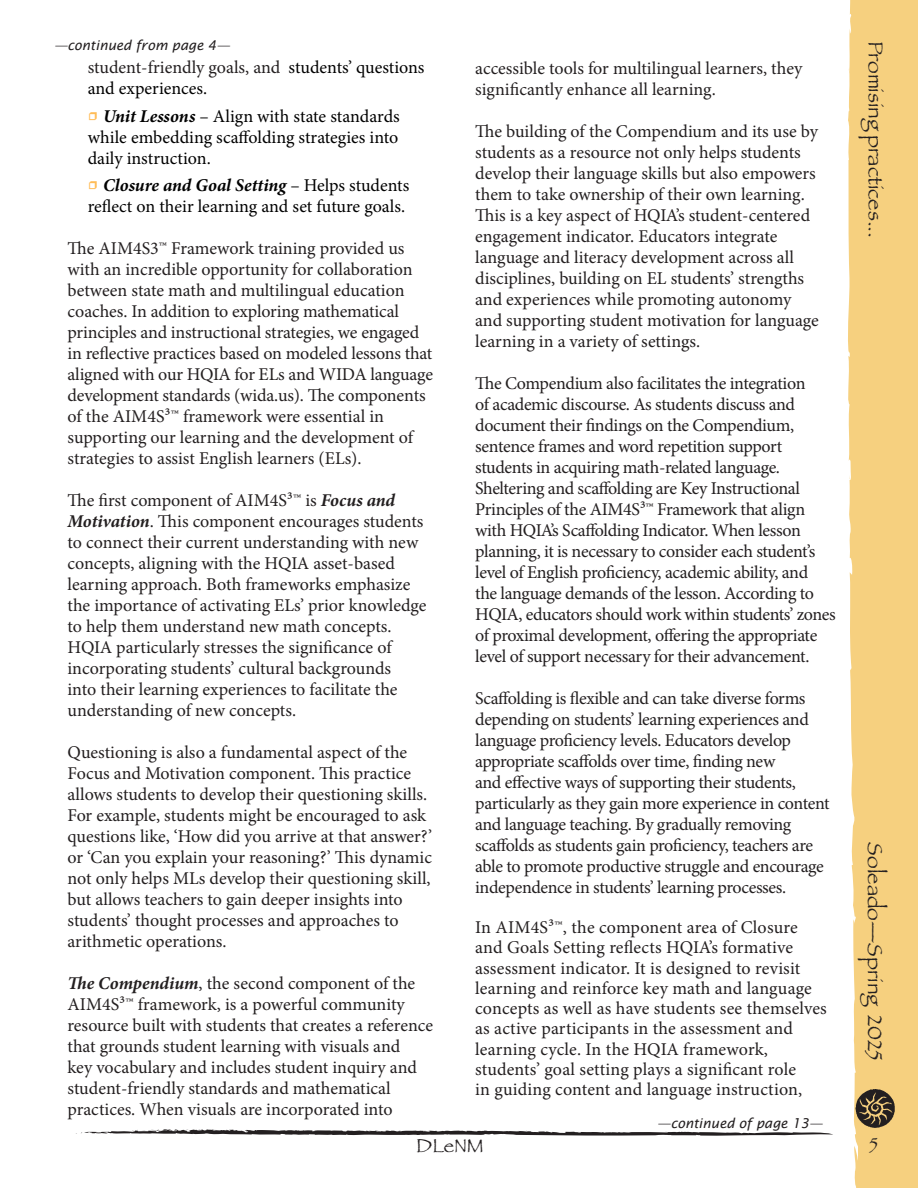
<style>
.page{position:relative;width:918px;height:1188px;background:#fff}
.page>*{position:absolute;margin:0;border:0;box-sizing:border-box;transform-origin:0 0}
.t1{font:21px "Papyrus";color:#231f20}
.t2{font:19.5px "Papyrus";color:#231f20}
.t3{font:18px/21px "Minion Pro";letter-spacing:-.01em;color:#231f20}
.t4{font:18px/20.2px "Minion Pro";letter-spacing:.01em;color:#231f20}
.t5{font:18px/21px "Minion Pro";color:#221e1f}
.t6{font:18px/21px "Minion Pro";color:#000}
.t7{font:18px "Papyrus";color:#231f20}
.t8{font:italic 13.5px "Lucida Sans";color:#231f20}
.s1{color:#231f20}
.s2{font-weight:700;font-style:italic;font-size:22.5px;color:#ffbc57}
.s3{font-weight:700;font-style:italic}
.s4{font-weight:700;font-style:italic;color:#231f20}
</style>
<div class="page">
<svg style="left:848px;top:0;width:70px;height:1188px;background:#f6d58d"></svg>
<svg style="left:864px;top:1061px;width:2px;height:6px"></svg>
<svg style="left:865px;top:1020px;width:2px;height:15px"></svg>
<svg style="left:867px;top:969px;width:3px;height:12px"></svg>
<svg style="left:869px;top:878px;width:2px;height:10px"></svg>
<svg style="left:855px;top:1089px;width:40px;height:39px;background:#746344"></svg>
<svg style="left:76px;top:1129px;width:757px;height:7px"></svg>
<p class="t8" style="left:54px;top:37px;width:177px">—continued from page 4—</p>
<p class="t6" style="left:88px;top:57px;width:338px"><span class="s1">student-friendly goals, and</span> students’ questions and experiences.</p>
<p class="t6" style="left:88px;top:106px;width:314px;text-align:justify"><span class="s2">•</span> <span class="s3">Unit Lessons</span> – Align with state standards while embedding scaffolding strategies into daily instruction.</p>
<p class="t6" style="left:88px;top:175px;width:323px"><span class="s2">•</span> <span class="s3">Closure and Goal Setting</span> – Helps students reflect on their learning and set future goals.</p>
<p class="t3" style="left:68px;top:238px;width:367px">The AIM4S3™ Framework training provided us with an incredible opportunity for collaboration between state math and multilingual education coaches. In addition to exploring mathematical principles and instructional strategies, we engaged in reflective practices based on modeled lessons that aligned with our HQIA for ELs and WIDA language development standards (wida.us). The components of the AIM4S³™ framework were essential in supporting our learning and the development of strategies to assist English learners (ELs).</p>
<p class="t3" style="left:68px;top:490px;width:361px">The first component of AIM4S³™ is <span class="s3">Focus and Motivation</span>. This component encourages students to connect their current understanding with new concepts, aligning with the HQIA asset-based learning approach. Both frameworks emphasize the importance of activating ELs’ prior knowledge to help them understand new math concepts.<br>HQIA particularly stresses the significance of incorporating students’ cultural backgrounds<br>into their learning experiences to facilitate the understanding of new concepts.</p>
<p class="t3" style="left:68px;top:742px;width:366px">Questioning is also a fundamental aspect of the Focus and Motivation component. This practice allows students to develop their questioning skills.<br>For example, students might be encouraged to ask questions like, ‘How did you arrive at that answer?’ or ‘Can you explain your reasoning?’ This dynamic not only helps MLs develop their questioning skill, but allows teachers to gain deeper insights into students’ thought processes and approaches to arithmetic operations.</p>
<p class="t5" style="left:68px;top:973px;width:367px"><span class="s4">The Compendium</span><span class="s1">, the second component of the AIM4S³™ framework, is a powerful</span> community resource built with students that creates a reference that grounds student learning with visuals and<br>key vocabulary and includes student inquiry and student-friendly standards and mathematical practices. <span class="s1">When visuals are incorporated into</span></p>
<p class="t3" style="left:475px;top:57px;width:329px">accessible tools for multilingual learners, they significantly enhance all learning.</p>
<p class="t3" style="left:475px;top:120px;width:345px">The building of the Compendium and its use by students as a resource not only helps students develop their language skills but also empowers them to take ownership of their own learning.<br>This is a key aspect of HQIA’s student-centered engagement indicator. Educators integrate language and literacy development across all disciplines, building on EL students’ strengths and experiences while promoting autonomy and supporting student motivation for language learning in a variety of settings.</p>
<p class="t3" style="left:475px;top:372px;width:332px">The Compendium also facilitates the integration of academic discourse. As students discuss and document their findings on the Compendium, sentence frames and word repetition support students in acquiring math-related language.</p>
<p class="t3" style="left:475px;top:477px;width:362px">Sheltering and scaffolding are Key Instructional Principles of the AIM4S³™ Framework that align with HQIA’s Scaffolding Indicator. When lesson planning, it is necessary to consider each student’s level of English proficiency, academic ability, and<br>the language demands of the lesson. According to HQIA, educators should work within students’ zones of proximal development, offering the appropriate level of support necessary for their advancement.</p>
<p class="t3" style="left:475px;top:687px;width:356px">Scaffolding is flexible and can take diverse forms depending on students’ learning experiences and language proficiency levels. Educators develop appropriate scaffolds over time, finding new<br>and effective ways of supporting their students, particularly as they gain more experience in content and language teaching. By gradually removing scaffolds as students gain proficiency, teachers are able to promote productive struggle and encourage independence in students’ learning processes.</p>
<p class="t4" style="left:475px;top:917px;width:353px">In AIM4S³™, the component area of Closure and Goals Setting reflects HQIA’s formative assessment indicator. It is designed to revisit learning and reinforce key math and language concepts as well as have students see themselves as active participants in the assessment and learning cycle. In the HQIA framework, students’ goal setting plays a significant role<br>in guiding content and language instruction,</p>
<p class="t8" style="left:657px;top:1115px;width:167px">—continued of page 13—</p>
<p class="t1" style="left:888px;top:41px;width:199px;rotate:90deg">Promising practices...</p>
<p class="t1" style="left:888px;top:842px;width:219px;rotate:90deg">Soleado—Spring 2025</p>
<p class="t2" style="left:416px;top:1134px;width:69px">DLeNM</p>
<p class="t7" style="left:869px;top:1134px;width:10px">5</p>
</div>
